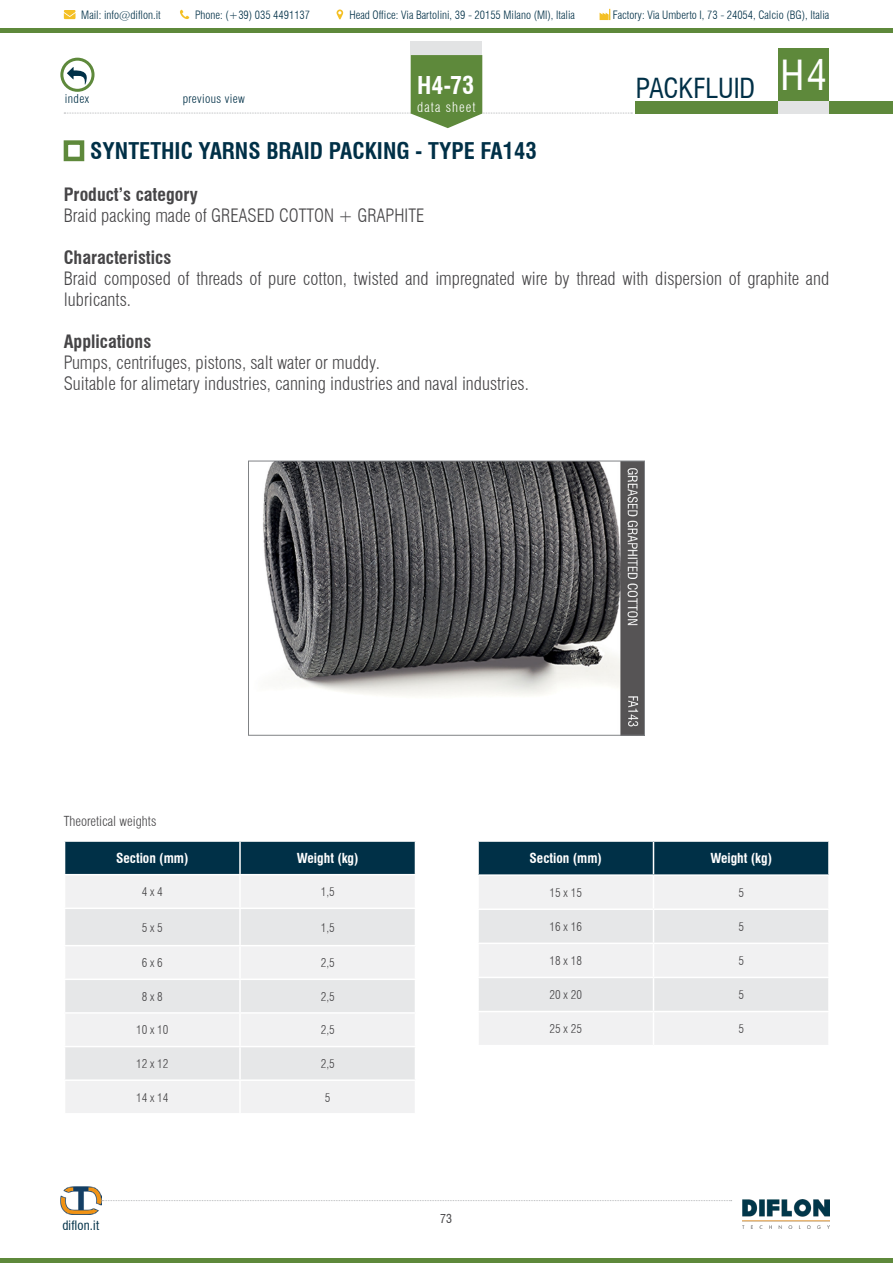
<style>
.page{position:relative;width:893px;height:1263px;background:#fff}
.page>*{position:absolute;margin:0;border:0;box-sizing:border-box;transform-origin:0 0}
.t1{font:condensed 27px "Swiss 721 BT";letter-spacing:-.005em;color:#003047}
.t2{font:700 condensed 24px "Swiss 721 BT";color:#fff}
.t3{font:700 condensed 22.5px "Swiss 721 BT";color:#003047}
.t4{font:300 condensed 18px/21px "Swiss 721 BT";color:#464547}
.t5{font:700 condensed 18px "Swiss 721 BT";color:#464547}
.t6{font:700 condensed 13.5px "Swiss 721 BT";color:#fff}
.t7{font:300 condensed 13.5px "Swiss 721 BT";color:#464547}
.t8{font:300 condensed 13.5px "Swiss 721 BT";letter-spacing:.08em;color:#fff}
.t9{font:condensed 12.75px "Swiss 721 BT";letter-spacing:.025em;color:#003047}
.t10{font:300 condensed 12px "Swiss 721 BT";color:#464547}
.t11{font:300 condensed 12px "Swiss 721 BT";letter-spacing:.03em;color:#003047}
.t12{font:condensed 12px "Swiss 721 BT";color:#464547}
.t13{font:300 condensed 11.25px "Swiss 721 BT";color:#003047}
</style>
<div class="page">
<img style="left:60px;top:1187px;width:41px;height:27px">
<svg style="left:64px;top:10px;width:12px;height:9px"></svg>
<svg style="left:600px;top:9px;width:10px;height:11px"></svg>
<svg style="left:337px;top:10px;width:6px;height:9px"></svg>
<svg style="left:180px;top:10px;width:9px;height:9px"></svg>
<div style="left:0;top:1258px;width:893px;height:5px;background:#5e893b"></div>
<img style="left:743px;top:1199px;width:87px;height:29px">
<svg style="left:102px;top:1200px;width:630px;height:1px"></svg>
<div style="left:60px;top:58px;width:35px;height:34px;border:3px solid #5e893b;border-radius:50%"></div>
<div style="left:778px;top:48px;width:51px;height:53px;background:#5e893b"></div>
<div style="left:635px;top:101px;width:258px;height:12px;background:#5e893b"></div>
<div style="left:778px;top:101px;width:51px;height:12px;background:#e2e3e4"></div>
<svg style="left:64px;top:55px;width:568px;height:73px"></svg>
<div style="left:417px;top:102px;width:59px;height:10px;background:#5e893b"></div>
<div style="left:411px;top:42px;width:71px;height:13px;background:#e2e3e4"></div>
<hr style="left:0;top:29px;width:893px;height:4px;background:#5e893b">
<div style="left:64px;top:140px;width:20px;height:21px;border:4px solid #5e893b"></div>
<img style="left:263px;top:463px;width:380px;height:270px">
<div style="left:248px;top:461px;width:397px;height:274px;border:1px solid #808285"></div>
<div style="left:65px;top:842px;width:350px;height:32px;background:#003047"></div>
<div style="left:66px;top:876px;width:349px;height:237px;background:#f1f1f2"></div>
<svg style="left:65px;top:909px;width:350px;height:170px;fill:#e6e7e8"></svg>
<hr style="left:239px;top:842px;width:2px;height:32px;background:#fff">
<hr style="left:64px;top:907px;width:176px;height:2px;background:#fff">
<hr style="left:240px;top:907px;width:176px;height:2px;background:#fff">
<hr style="left:64px;top:945px;width:176px;height:1px;background:#fff">
<hr style="left:240px;top:945px;width:176px;height:1px;background:#fff">
<hr style="left:64px;top:978px;width:176px;height:2px;background:#fff">
<hr style="left:240px;top:978px;width:176px;height:2px;background:#fff">
<hr style="left:64px;top:1012px;width:176px;height:2px;background:#fff">
<hr style="left:240px;top:1012px;width:176px;height:2px;background:#fff">
<hr style="left:64px;top:1046px;width:176px;height:1px;background:#fff">
<hr style="left:240px;top:1046px;width:176px;height:1px;background:#fff">
<hr style="left:64px;top:1079px;width:176px;height:2px;background:#fff">
<hr style="left:240px;top:1079px;width:176px;height:2px;background:#fff">
<hr style="left:239px;top:875px;width:2px;height:32px;background:#fff">
<hr style="left:239px;top:909px;width:2px;height:36px;background:#fff">
<hr style="left:239px;top:946px;width:2px;height:32px;background:#fff">
<hr style="left:239px;top:980px;width:2px;height:32px;background:#fff">
<hr style="left:239px;top:1014px;width:2px;height:32px;background:#fff">
<hr style="left:239px;top:1047px;width:2px;height:32px;background:#fff">
<hr style="left:239px;top:1081px;width:2px;height:32px;background:#fff">
<div style="left:479px;top:842px;width:349px;height:32px;background:#003047"></div>
<div style="left:479px;top:876px;width:349px;height:169px;background:#f1f1f2"></div>
<svg style="left:479px;top:910px;width:349px;height:101px"></svg>
<hr style="left:653px;top:842px;width:1px;height:32px;background:#fff">
<hr style="left:477px;top:908px;width:176px;height:2px;background:#fff">
<hr style="left:653px;top:908px;width:177px;height:2px;background:#fff">
<hr style="left:477px;top:942px;width:176px;height:2px;background:#fff">
<hr style="left:653px;top:942px;width:177px;height:2px;background:#fff">
<hr style="left:477px;top:977px;width:176px;height:1px;background:#fff">
<hr style="left:653px;top:977px;width:177px;height:1px;background:#fff">
<hr style="left:477px;top:1011px;width:176px;height:1px;background:#fff">
<hr style="left:653px;top:1011px;width:177px;height:1px;background:#fff">
<hr style="left:653px;top:876px;width:1px;height:32px;background:#fff">
<hr style="left:653px;top:910px;width:1px;height:32px;background:#fff">
<hr style="left:653px;top:944px;width:1px;height:33px;background:#fff">
<hr style="left:653px;top:978px;width:1px;height:33px;background:#fff">
<hr style="left:653px;top:1012px;width:1px;height:33px;background:#fff">
<p class="t13" style="left:81px;top:8px;width:81px">Mail: info@diflon.it</p>
<p class="t13" style="left:195px;top:8px;width:117px">Phone: (+39) 035 4491137</p>
<p class="t13" style="left:349px;top:8px;width:227px">Head Office: Via Bartolini, 39 - 20155 Milano (MI), Italia</p>
<p class="t13" style="left:613px;top:8px;width:218px">Factory: Via Umberto I, 73 - 24054, Calcio (BG), Italia</p>
<p class="t11" style="left:65px;top:92px;width:26px">index</p>
<p class="t11" style="left:183px;top:92px;width:64px">previous view</p>
<h2 class="t2" style="left:417px;top:71px;width:58px">H4-73</h2>
<p class="t8" style="left:417px;top:99px;width:60px">data sheet</p>
<h1 class="t1" style="left:636px;top:72px;width:192px">PACKFLUID <sup>H4</sup></h1>
<p class="t3" style="left:90px;top:138px;width:448px">SYNTETHIC YARNS BRAID PACKING - TYPE FA143</p>
<p class="t5" style="left:64px;top:184px;width:136px">Product’s category</p>
<p class="t4" style="left:64px;top:205px;width:362px">Braid packing made of GREASED COTTON + GRAPHITE</p>
<p class="t5" style="left:64px;top:247px;width:109px">Characteristics</p>
<p class="t4" style="left:64px;top:268px;width:767px">Braid composed of threads of pure cotton, twisted and impregnated wire by thread with dispersion of graphite and lubricants.</p>
<p class="t5" style="left:64px;top:331px;width:89px">Applications</p>
<p class="t4" style="left:64px;top:352px;width:467px">Pumps, centrifuges, pistons, salt water or muddy.<br>Suitable for alimetary industries, canning industries and naval industries.</p>
<p class="t7" style="left:64px;top:813px;width:94px">Theoretical weights</p>
<p class="t6" style="left:116px;top:850px;width:74px">Section (mm)</p>
<p class="t6" style="left:297px;top:850px;width:63px">Weight (kg)</p>
<p class="t10" style="left:142px;top:884px;width:23px">4 x 4</p>
<p class="t10" style="left:321px;top:884px;width:16px">1,5</p>
<p class="t10" style="left:142px;top:920px;width:23px">5 x 5</p>
<p class="t10" style="left:321px;top:920px;width:16px">1,5</p>
<p class="t10" style="left:142px;top:955px;width:23px">6 x 6</p>
<p class="t10" style="left:321px;top:955px;width:16px">2,5</p>
<p class="t10" style="left:142px;top:989px;width:23px">8 x 8</p>
<p class="t10" style="left:321px;top:989px;width:16px">2,5</p>
<p class="t10" style="left:136px;top:1023px;width:34px">10 x 10</p>
<p class="t10" style="left:321px;top:1023px;width:16px">2,5</p>
<p class="t10" style="left:136px;top:1056px;width:34px">12 x 12</p>
<p class="t10" style="left:321px;top:1056px;width:16px">2,5</p>
<p class="t10" style="left:136px;top:1090px;width:34px">14 x 14</p>
<p class="t10" style="left:325px;top:1090px;width:7px">5</p>
<p class="t9" style="left:62px;top:1217px;width:38px">diflon.it</p>
<p class="t12" style="left:440px;top:1211px;width:14px">73</p>
<p class="t6" style="left:530px;top:850px;width:74px">Section (mm)</p>
<p class="t6" style="left:710px;top:850px;width:63px">Weight (kg)</p>
<p class="t10" style="left:550px;top:885px;width:34px">15 x 15</p>
<p class="t10" style="left:738px;top:885px;width:7px">5</p>
<p class="t10" style="left:550px;top:919px;width:34px">16 x 16</p>
<p class="t10" style="left:738px;top:919px;width:7px">5</p>
<p class="t10" style="left:550px;top:953px;width:34px">18 x 18</p>
<p class="t10" style="left:738px;top:953px;width:7px">5</p>
<p class="t10" style="left:550px;top:987px;width:34px">20 x 20</p>
<p class="t10" style="left:738px;top:987px;width:7px">5</p>
<p class="t10" style="left:550px;top:1021px;width:34px">25 x 25</p>
<p class="t10" style="left:738px;top:1021px;width:7px">5</p>
</div>
